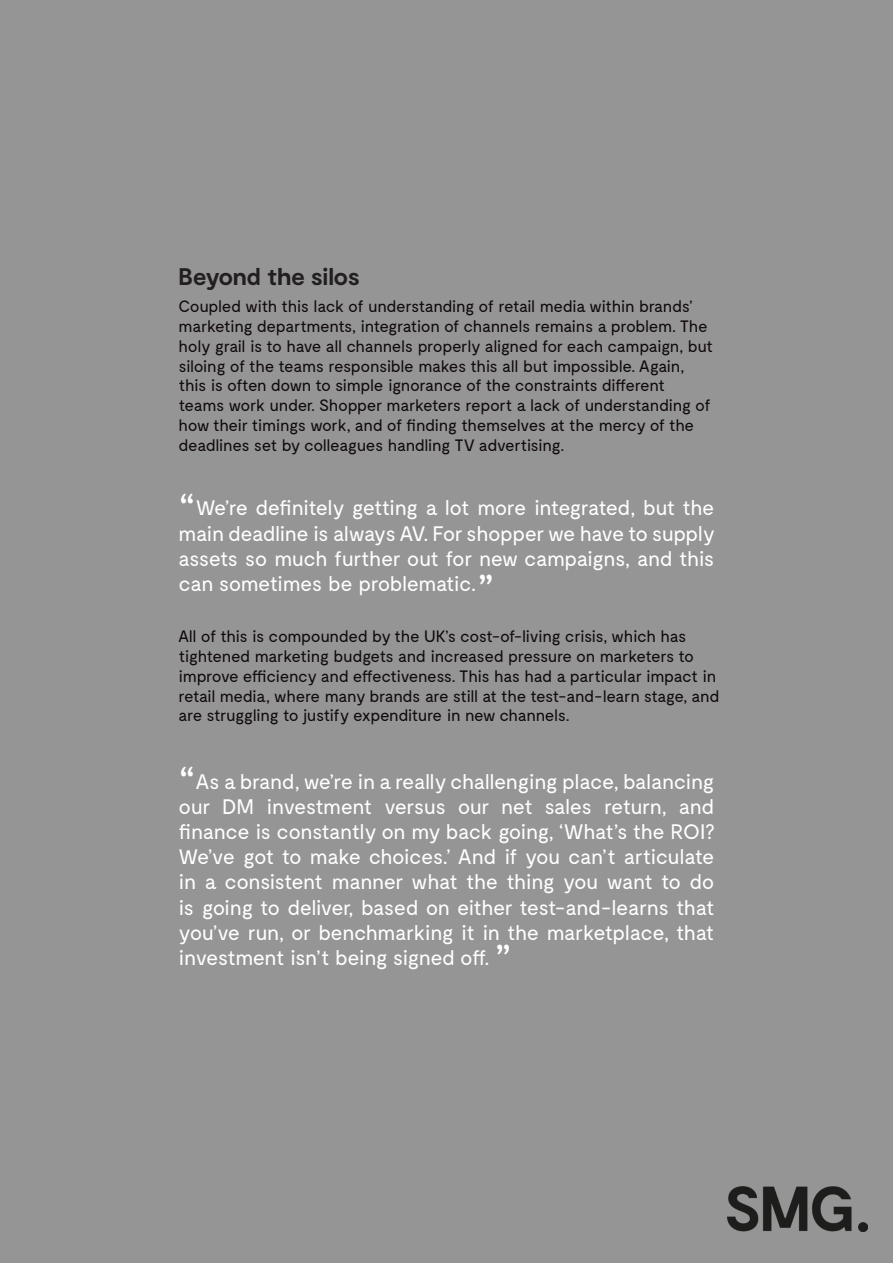
<style>
.page{position:relative;width:893px;height:1263px;background:#959595}
.page>*{position:absolute;margin:0;border:0;box-sizing:border-box;transform-origin:0 0}
.t1{font:45px "Moderat";color:#fff}
.t2{font:700 24px "Moderat";letter-spacing:-.005em;color:#231f20}
.t3{font:21px/25.2px "Moderat";letter-spacing:-.025em;color:#fff;text-align:justify}
.t4{font:16.5px/19.8px "Moderat";letter-spacing:-.025em;color:#110a0c}
.s1{font-size:45px}
</style>
<div class="page">
<img style="left:727px;top:1186px;width:140px;height:46px">
<p class="t2" style="left:179px;top:261px;width:182px">Beyond the silos</p>
<p class="t4" style="left:179px;top:297px;width:536px">Coupled with this lack of understanding of retail media within brands’ marketing departments, integration of channels remains a problem. The holy grail is to have all channels properly aligned for each campaign, but siloing of the teams responsible makes this all but impossible. Again, this is often down to simple ignorance of the constraints different teams work under. Shopper marketers report a lack of understanding of how their timings work, and of finding themselves at the mercy of the deadlines set by colleagues handling TV advertising.</p>
<p class="t3" style="left:179px;top:496px;width:538px"><span class="s1">“</span>We’re definitely getting a lot more integrated, but the main deadline is always AV. For shopper we have to supply assets so much further out for new campaigns, and this can sometimes be problematic.</p>
<p class="t1" style="left:494px;top:593px;width:19px;rotate:-180deg">“</p>
<p class="t4" style="left:179px;top:627px;width:542px">All of this is compounded by the UK’s cost-of-living crisis, which has tightened marketing budgets and increased pressure on marketers to improve efficiency and effectiveness. This has had a particular impact in retail media, where many brands are still at the test-and-learn stage, and are struggling to justify expenditure in new channels.</p>
<p class="t3" style="left:179px;top:769px;width:538px"><span class="s1">“</span>As a brand, we’re in a really challenging place, balancing our DM investment versus our net sales return, and finance is constantly on my back going, ‘What’s the ROI?<br>We’ve got to make choices.’ And if you can’t articulate in a consistent manner what the thing you want to do is going to deliver, based on either test-and-learns that you’ve run, or benchmarking it in the marketplace, that investment isn’t being signed off.</p>
<p class="t1" style="left:512px;top:963px;width:19px;rotate:-180deg">“</p>
</div>
